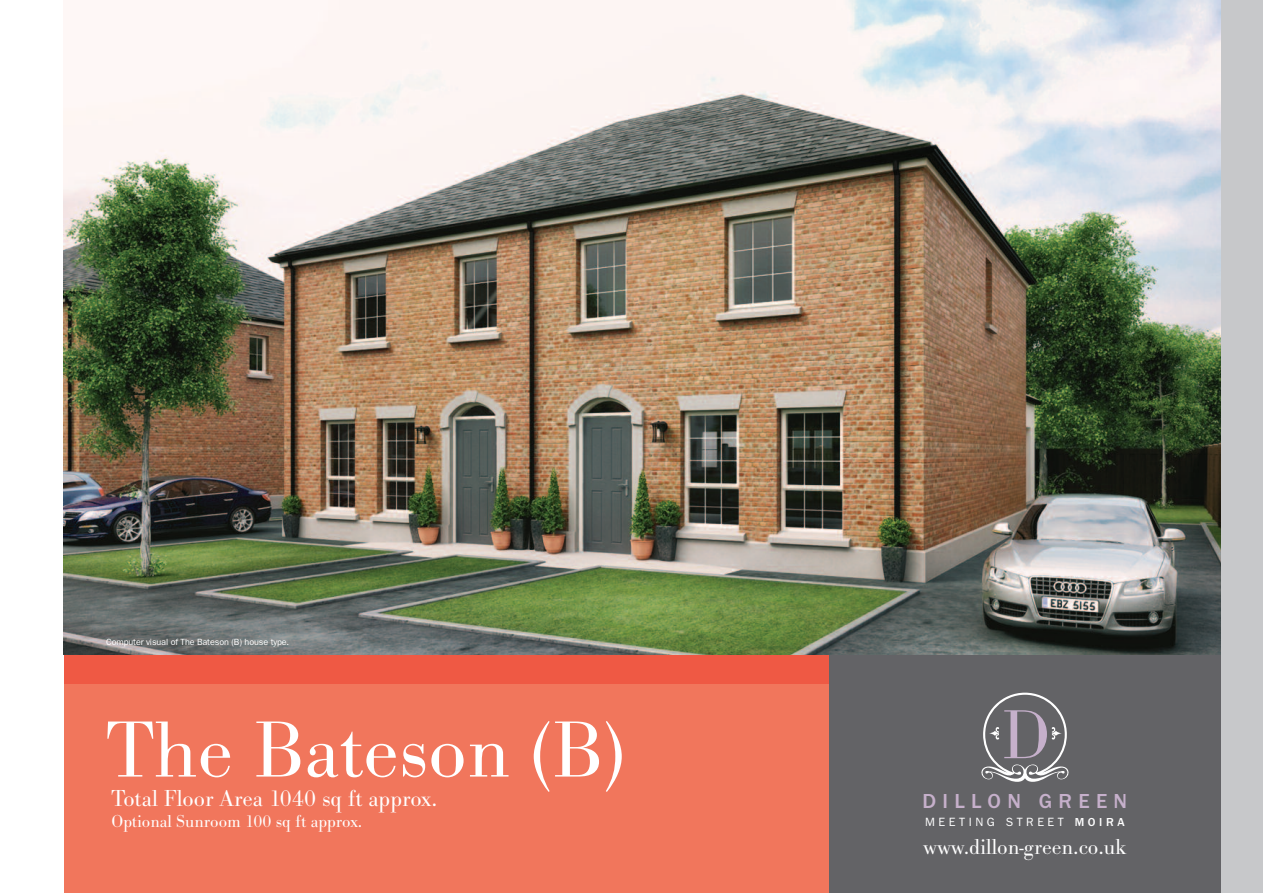
<style>
.page{position:relative;width:1263px;height:893px;background:#fff}
.page>*{position:absolute;margin:0;border:0;box-sizing:border-box;transform-origin:0 0}
.t1{font:82.5px "Bodoni Ant T Ligh";color:#fff}
.t2{font:24px "Bodoni Ant T Ligh";color:#fff}
.t3{font:22.5px "Bodoni Ant T Ligh";color:#fff}
.t4{font:500 21px "Franklin Gothic";letter-spacing:.3em;color:#c6b0cb}
.t5{font:18px "Bodoni Ant T Ligh";color:#fff}
.t6{font:12px "Franklin Gothic";letter-spacing:.3em;color:#fff}
.t7{font:9px "Franklin Gothic";letter-spacing:-.015em;color:#fff}
.s1{font-weight:500}
</style>
<div class="page">
<div style="left:64px;top:655px;width:765px;height:238px;background:#ef5944"></div>
<div style="left:64px;top:685px;width:765px;height:208px;background:#f1765c"></div>
<div style="left:1220px;top:0;width:43px;height:893px;background:#c7c8ca"></div>
<div style="left:829px;top:0;width:391px;height:893px;background:#636366"></div>
<img style="left:64px;top:0;width:1156px;height:655px">
<svg style="left:981px;top:693px;width:87px;height:89px"></svg>
<p class="t7" style="left:106px;top:636px;width:185px">Computer visual of The Bateson (B) house type.</p>
<h1 class="t1" style="left:106px;top:700px;width:520px">The Bateson (B)</h1>
<h2 class="t2" style="left:111px;top:783px;width:327px">Total Floor Area 1040 sq ft approx.</h2>
<h3 class="t5" style="left:111px;top:810px;width:252px">Optional Sunroom 100 sq ft approx.</h3>
<h3 class="t4" style="left:922px;top:788px;width:206px">DILLON GREEN</h3>
<h3 class="t6" style="left:925px;top:815px;width:201px">MEETING STREET <span class="s1">MOIRA</span></h3>
<h3 class="t3" style="left:923px;top:833px;width:205px">www.dillon-green.co.uk</h3>
</div>
